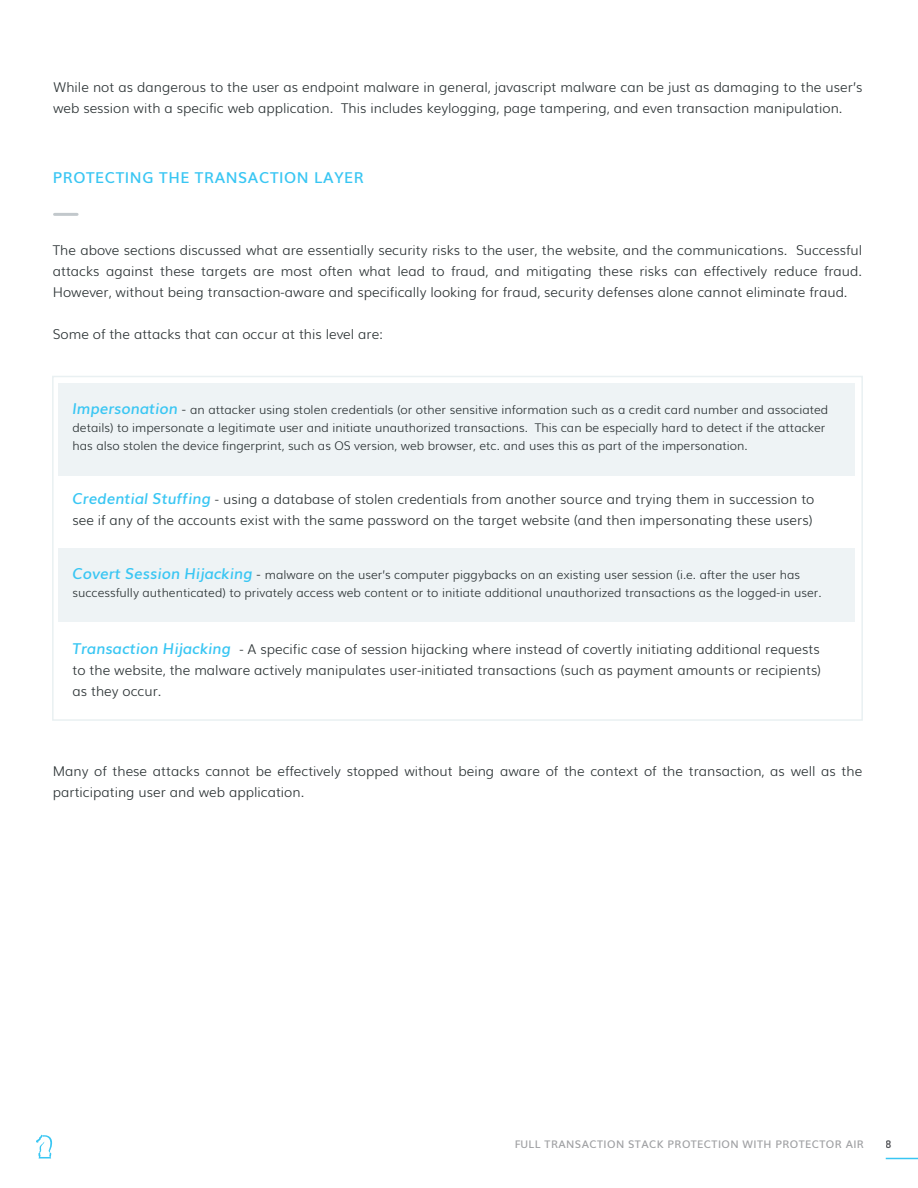
<style>
.page{position:relative;width:918px;height:1188px;background:#fff}
.page>*{position:absolute;margin:0;border:0;box-sizing:border-box;transform-origin:0 0}
.t1{font:600 15px "Muli";letter-spacing:.04em;color:#39c6f3}
.t2{font:300 13.5px/21px "Muli";color:#2c3335}
.t3{font:300 12px/18px "Muli";color:#2c3335}
.t4{font:600 10.5px "Muli";letter-spacing:.04em;color:#424449}
.t5{font:700 10.5px "Muli";color:#424449}
.s1{font-weight:600;font-style:italic;font-size:15px;color:#39c6f3}
.s2{font-size:13.5px}
</style>
<div class="page">
<div style="left:58px;top:384px;width:797px;height:92px;background:#e9f0f2"></div>
<div style="left:58px;top:549px;width:797px;height:73px;background:#e9f0f2"></div>
<hr style="left:55px;top:213px;width:22px;height:3px;background:#66767f">
<div style="left:52px;top:376px;width:811px;height:345px;border:2px solid #e9f0f2"></div>
<hr style="left:886px;top:1158px;width:32px;height:1px;background:#39c6f3">
<svg style="left:36px;top:1135px;width:17px;height:24px"></svg>
<p class="t2" style="left:53px;top:75px;width:811px">While not as dangerous to the user as endpoint malware in general, javascript malware can be just as damaging to the user’s web session with a specific web application. This includes keylogging, page tampering, and even transaction manipulation.</p>
<p class="t1" style="left:53px;top:165px;width:312px">PROTECTING THE TRANSACTION LAYER</p>
<p class="t2" style="left:53px;top:239px;width:811px;text-align:justify">The above sections discussed what are essentially security risks to the user, the website, and the communications. Successful attacks against these targets are most often what lead to fraud, and mitigating these risks can effectively reduce fraud.<br>However, without being transaction-aware and specifically looking for fraud, security defenses alone cannot eliminate fraud.</p>
<p class="t2" style="left:53px;top:323px;width:331px">Some of the attacks that can occur at this level are:</p>
<p class="t3" style="left:73px;top:400px;width:757px"><span class="s1">Impersonation</span> <span class="s2">-</span> an attacker using stolen credentials (or other sensitive information such as a credit card number and associated details) to impersonate a legitimate user and initiate unauthorized transactions. This can be especially hard to detect if the attacker has also stolen the device fingerprint, such as OS version, web browser, etc. and uses this as part of the impersonation.</p>
<p class="t2" style="left:73px;top:487px;width:743px"><span class="s1">Credential Stuffing</span> - using a database of stolen credentials from another source and trying them in succession to see if any of the accounts exist with the same password on the target website (and then impersonating these users)</p>
<p class="t3" style="left:73px;top:565px;width:751px"><span class="s1">Covert Session Hijacking</span> <span class="s2">-</span> malware on the user’s computer piggybacks on an existing user session (i.e. after the user has successfully authenticated) to privately access web content or to initiate additional unauthorized transactions as the logged-in user.</p>
<p class="t2" style="left:73px;top:637px;width:750px;text-align:justify"><span class="s1">Transaction Hijacking</span> - A specific case of session hijacking where instead of covertly initiating additional requests to the website, the malware actively manipulates user-initiated transactions (such as payment amounts or recipients) as they occur.</p>
<p class="t2" style="left:53px;top:759px;width:811px">Many of these attacks cannot be effectively stopped without being aware of the context of the transaction, as well as the participating user and web application.</p>
<p class="t4" style="left:514px;top:1136px;width:351px">FULL TRANSACTION STACK PROTECTION WITH PROTECTOR AIR</p>
<p class="t5" style="left:886px;top:1136px;width:8px">8</p>
</div>
